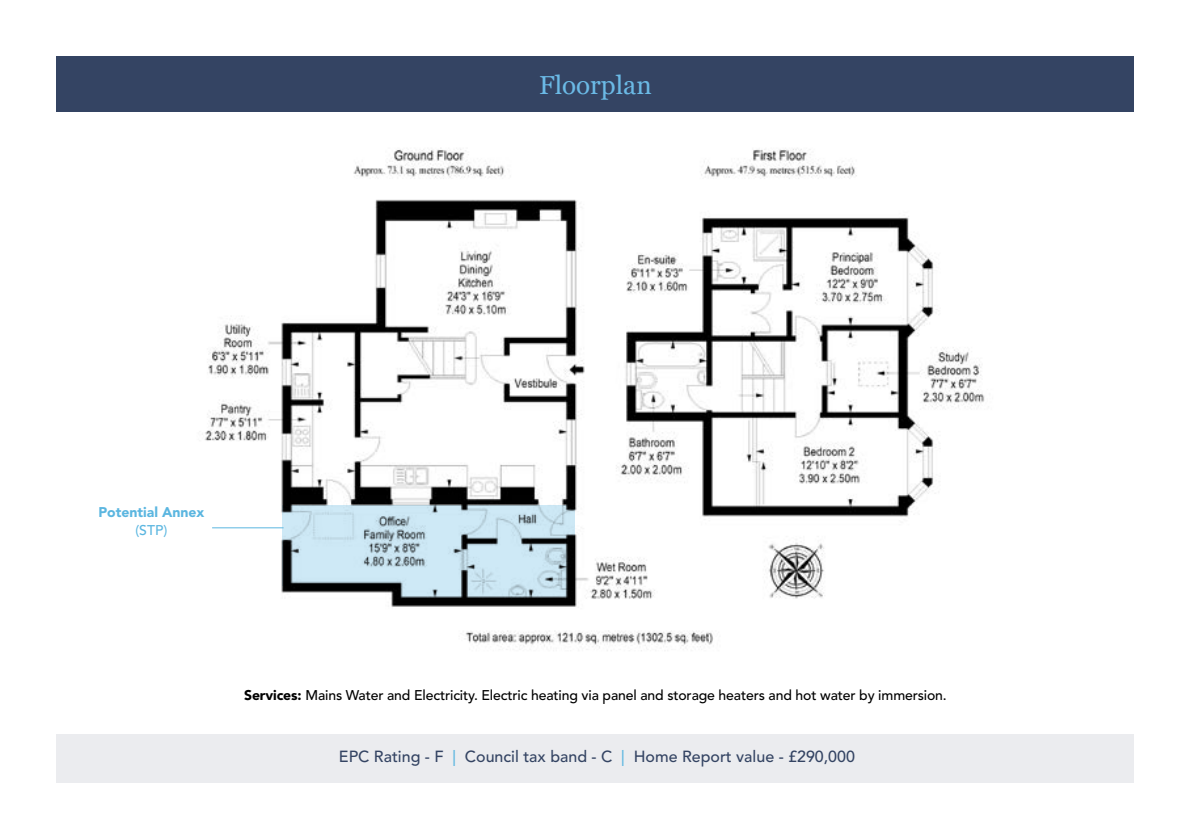
<style>
.page{position:relative;width:1191px;height:840px;background:#fff}
.page>*{position:absolute;margin:0;border:0;box-sizing:border-box;transform-origin:0 0}
.t1{font:26px "Georgia";color:#6bbae6}
.t2{font:500 16px "Avenir LT Std";color:#344463}
.t3{font:500 14px "Avenir LT Std";letter-spacing:-.01em;color:#000}
.t4{font:900 14px "Avenir LT Std";color:#5bb6e0}
.t5{font:500 14px "Avenir LT Std";color:#5bb6e0}
.s1{font-weight:900}
.s2{color:#5bb6e0}
</style>
<div class="page">
<div style="left:57px;top:57px;width:1077px;height:55px;background:#344463"></div>
<div style="left:57px;top:733px;width:1077px;height:49px;background:#ebecef"></div>
<img style="left:204px;top:148px;width:781px;height:503px">
<svg style="left:282px;top:504px;width:293px;height:81px;background:#b5cdd8"></svg>
<svg style="left:397px;top:518px;width:178px;height:81px;background:#aec5d1"></svg>
<hr style="left:212px;top:527px;width:71px;height:1px;background:#5bb6e0">
<h1 class="t1" style="left:539px;top:69px;width:114px">Floorplan</h1>
<p class="t4" style="left:98px;top:503px;width:108px">Potential Annex</p>
<p class="t5" style="left:135px;top:521px;width:33px">(STP)</p>
<p class="t3" style="left:244px;top:686px;width:704px"><span class="s1">Services:</span> Mains Water and Electricity. Electric heating via panel and storage heaters and hot water by immersion.</p>
<p class="t2" style="left:339px;top:746px;width:517px">EPC Rating - F <span class="s2">|</span> Council tax band - C <span class="s2">|</span> Home Report value - £290,000</p>
</div>
